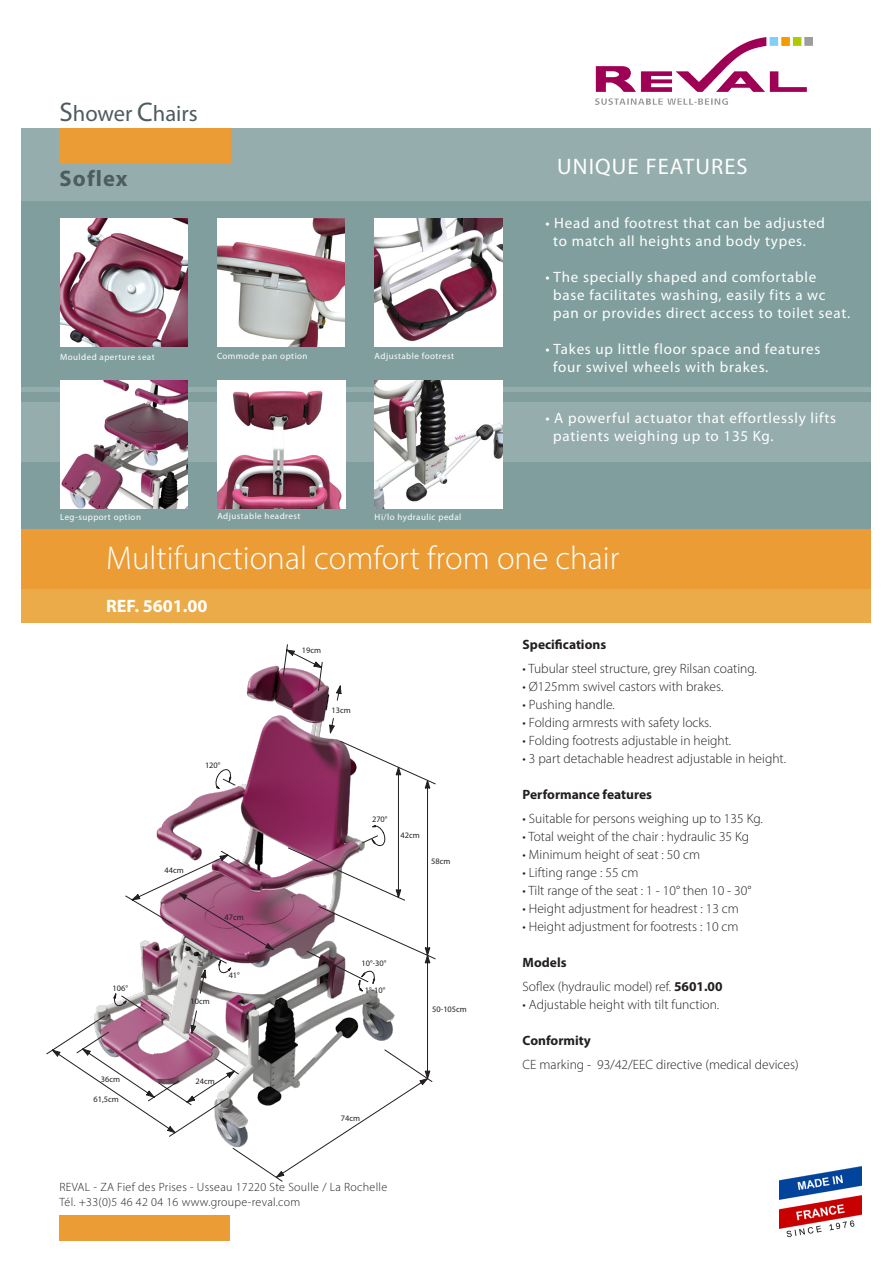
<style>
.page{position:relative;width:893px;height:1263px;background:#fff}
.page>*{position:absolute;margin:0;border:0;box-sizing:border-box;transform-origin:0 0}
.t1{font:300 33px "Myriad Pro";color:#fff}
.t2{font:22.5px "Myriad Pro";letter-spacing:.05em;color:#fff}
.t3{font:22.5px "Myriad Pro";color:#4e5b5f}
.t4{font:700 22.5px "Myriad Pro";letter-spacing:.05em;color:#4e5b5f}
.t5{font:700 18px "Myriad Pro";color:#fff}
.t6{font:15px "Myriad Pro";letter-spacing:.05em;color:#fff}
.t7{font:300 13.5px "Myriad Pro";color:#231f20}
.t8{font:700 13.5px "Myriad Pro";color:#231f20}
.t9{font:300 12px "Myriad Pro";letter-spacing:.025em;color:#231f20}
.t10{font:9px "Myriad Pro";letter-spacing:.05em;color:#fff}
.t11{font:8.4px "Myriad";color:#231f20}
.s1{font-size:27px}
.s2{font-weight:700}
</style>
<div class="page">
<div style="left:22px;top:589px;width:849px;height:34px;background:#ebab48"></div>
<div style="left:22px;top:200px;width:849px;height:329px;background:#7f9e9d"></div>
<div style="left:22px;top:402px;width:849px;height:60px;background:#96adad"></div>
<div style="left:22px;top:529px;width:849px;height:60px;background:#ec9c35"></div>
<div style="left:22px;top:387px;width:849px;height:5px;background:#96adad"></div>
<div style="left:22px;top:128px;width:849px;height:72px;background:#96adad"></div>
<div style="left:60px;top:128px;width:170px;height:34px;background:#ec9c35"></div>
<div style="left:60px;top:1215px;width:170px;height:26px;background:#ec9c35"></div>
<img style="left:596px;top:38px;width:216px;height:66px">
<img style="left:375px;top:381px;width:127px;height:127px">
<img style="left:375px;top:219px;width:127px;height:128px">
<img style="left:60px;top:219px;width:128px;height:128px">
<img style="left:217px;top:219px;width:128px;height:128px">
<img style="left:217px;top:381px;width:128px;height:127px">
<img style="left:60px;top:381px;width:128px;height:127px">
<svg style="left:341px;top:741px;width:80px;height:36px"></svg>
<svg style="left:47px;top:769px;width:328px;height:367px"></svg>
<svg style="left:218px;top:777px;width:214px;height:404px"></svg>
<svg style="left:114px;top:957px;width:8px;height:49px"></svg>
<svg style="left:122px;top:645px;width:219px;height:388px"></svg>
<img style="left:780px;top:1167px;width:81px;height:71px">
<p class="t3" style="left:60px;top:100px;width:140px"><span class="s1">S</span>hower <span class="s1">C</span>hairs</p>
<p class="t4" style="left:60px;top:164px;width:70px">Soflex</p>
<p class="t10" style="left:60px;top:351px;width:96px">Moulded aperture seat</p>
<p class="t10" style="left:217px;top:350px;width:92px">Commode pan option</p>
<p class="t10" style="left:375px;top:351px;width:81px">Adjustable footrest</p>
<p class="t10" style="left:60px;top:511px;width:82px">Leg-support option</p>
<p class="t10" style="left:217px;top:510px;width:85px">Adjustable headrest</p>
<p class="t10" style="left:375px;top:511px;width:88px">Hi/lo hydraulic pedal</p>
<p class="t2" style="left:557px;top:152px;width:192px">UNIQUE FEATURES</p>
<p class="t6" style="left:545px;top:213px;width:281px">• Head and footrest that can be adjusted</p>
<p class="t6" style="left:553px;top:231px;width:254px">to match all heights and body types.</p>
<p class="t6" style="left:545px;top:267px;width:272px">• The specially shaped and comfortable</p>
<p class="t6" style="left:553px;top:285px;width:274px">base facilitates washing, easily fits a wc</p>
<p class="t6" style="left:553px;top:303px;width:298px">pan or provides direct access to toilet seat.</p>
<p class="t6" style="left:545px;top:339px;width:277px">• Takes up little floor space and features</p>
<p class="t6" style="left:553px;top:357px;width:217px">four swivel wheels with brakes.</p>
<p class="t6" style="left:545px;top:408px;width:292px">• A powerful actuator that effortlessly lifts</p>
<p class="t6" style="left:553px;top:426px;width:222px">patients weighing up to 135 Kg.</p>
<p class="t1" style="left:106px;top:538px;width:515px">Multifunctional comfort from one chair</p>
<p class="t5" style="left:106px;top:594px;width:103px">REF. 5601.00</p>
<p class="t11" style="left:205px;top:761px;width:17px">120°</p>
<p class="t11" style="left:113px;top:984px;width:17px">106°</p>
<p class="t11" style="left:165px;top:865px;width:21px">44cm</p>
<p class="t11" style="left:225px;top:913px;width:21px">47cm</p>
<p class="t11" style="left:191px;top:997px;width:21px">10cm</p>
<p class="t11" style="left:229px;top:971px;width:13px">41°</p>
<p class="t11" style="left:302px;top:646px;width:21px">19cm</p>
<p class="t11" style="left:331px;top:706px;width:21px">13cm</p>
<p class="t11" style="left:372px;top:815px;width:17px">270°</p>
<p class="t11" style="left:401px;top:831px;width:21px">42cm</p>
<p class="t11" style="left:431px;top:857px;width:21px">58cm</p>
<p class="t11" style="left:361px;top:959px;width:27px">10°-30°</p>
<p class="t11" style="left:365px;top:985px;width:22px">1°-10°</p>
<p class="t11" style="left:432px;top:1005px;width:36px">50-105cm</p>
<p class="t11" style="left:101px;top:1075px;width:21px">36cm</p>
<p class="t11" style="left:196px;top:1077px;width:21px">24cm</p>
<p class="t11" style="left:93px;top:1095px;width:27px">61,5cm</p>
<p class="t11" style="left:341px;top:1114px;width:21px">74cm</p>
<p class="t9" style="left:60px;top:1180px;width:329px">REVAL - ZA Fief des Prises - Usseau 17220 Ste Soulle / La Rochelle</p>
<p class="t9" style="left:60px;top:1194px;width:242px">Tél. +33(0)5 46 42 04 16 www.groupe-reval.com</p>
<p class="t8" style="left:523px;top:636px;width:85px">Specifications</p>
<p class="t7" style="left:523px;top:660px;width:236px">• Tubular steel structure, grey Rilsan coating.</p>
<p class="t7" style="left:523px;top:678px;width:202px">• Ø125mm swivel castors with brakes.</p>
<p class="t7" style="left:523px;top:696px;width:94px">• Pushing handle.</p>
<p class="t7" style="left:523px;top:714px;width:190px">• Folding armrests with safety locks.</p>
<p class="t7" style="left:523px;top:732px;width:210px">• Folding footrests adjustable in height.</p>
<p class="t7" style="left:523px;top:750px;width:265px">• 3 part detachable headrest adjustable in height.</p>
<p class="t8" style="left:523px;top:786px;width:131px">Performance features</p>
<p class="t7" style="left:523px;top:810px;width:242px">• Suitable for persons weighing up to 135 Kg.</p>
<p class="t7" style="left:523px;top:828px;width:228px">• Total weight of the chair : hydraulic 35 Kg</p>
<p class="t7" style="left:523px;top:846px;width:179px">• Minimum height of seat : 50 cm</p>
<p class="t7" style="left:523px;top:864px;width:118px">• Lifting range : 55 cm</p>
<p class="t7" style="left:523px;top:882px;width:230px">• Tilt range of the seat : 1 - 10° then 10 - 30°</p>
<p class="t7" style="left:523px;top:900px;width:218px">• Height adjustment for headrest : 13 cm</p>
<p class="t7" style="left:523px;top:918px;width:217px">• Height adjustment for footrests : 10 cm</p>
<p class="t8" style="left:523px;top:954px;width:46px">Models</p>
<p class="t7" style="left:523px;top:978px;width:201px">Soflex (hydraulic model) ref. <span class="s2">5601.00</span></p>
<p class="t7" style="left:523px;top:996px;width:198px">• Adjustable height with tilt function.</p>
<p class="t8" style="left:523px;top:1032px;width:70px">Conformity</p>
<p class="t7" style="left:523px;top:1056px;width:278px">CE marking - 93/42/EEC directive (medical devices)</p>
</div>
